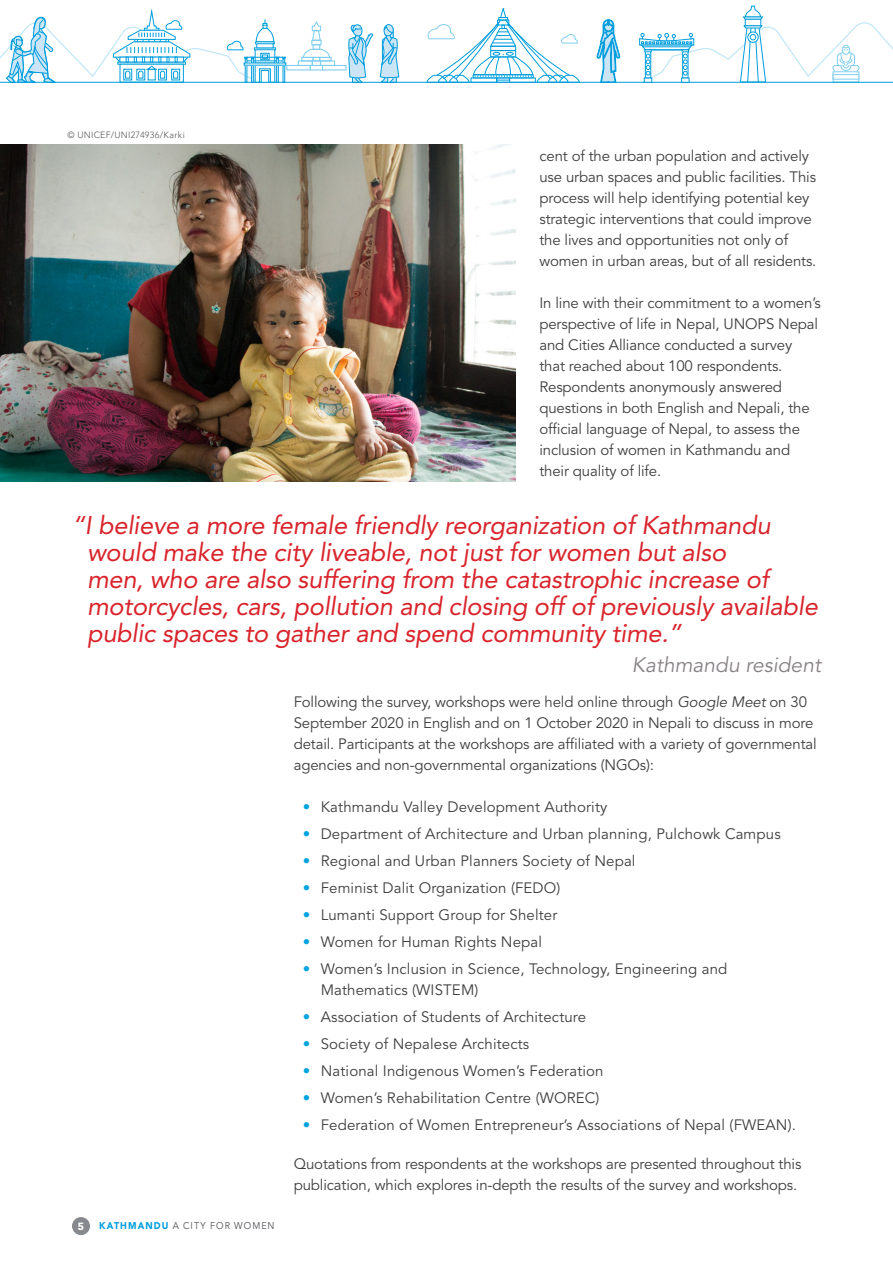
<style>
.page{position:relative;width:893px;height:1263px;background:#fff}
.page>*{position:absolute;margin:0;border:0;box-sizing:border-box;transform-origin:0 0}
.Quote{font:italic 25.5px/27px "Avenir";letter-spacing:-.01em;color:#d9242c}
.Quote-2{font:italic 21px "Avenir";color:#878286}
.Text{font:15px/21px "Avenir";letter-spacing:-.01em;color:#3e3e3f}
.Text-2{font:15px/21px "Avenir";letter-spacing:.01em;color:#3e3e3f}
.t1{font:700 10.5px "Avenir Next";color:#fff}
.t2{font:9.75px "Avenir";letter-spacing:.115em;color:#4d4e53;scale:.92 1}
.Photo_Credit{font:300 9px "Avenir";letter-spacing:.03em;color:#57585a}
.s1{font-weight:900;color:#009ede}
.s2{font-style:italic}
.s3{color:#04a4e0}
</style>
<div class="page">
<div style="left:72px;top:1217px;width:18px;height:18px;background:#868a8e;border-radius:50%"></div>
<svg style="left:303px;top:48px;width:27px;height:13px"></svg>
<svg style="left:312px;top:21px;width:9px;height:20px"></svg>
<svg style="left:426px;top:8px;width:154px;height:74px"></svg>
<svg style="left:596px;top:5px;width:297px;height:77px"></svg>
<svg style="left:348px;top:24px;width:25px;height:58px"></svg>
<svg style="left:380px;top:24px;width:19px;height:58px"></svg>
<svg style="left:0;top:8px;width:288px;height:74px"></svg>
<hr style="left:0;top:82px;width:893px;height:1px;background:#009ede">
<img style="left:0;top:144px;width:515px;height:337px">
<p class="Photo_Credit" style="left:68px;top:130px;width:119px">© UNICEF/UNI274936/Karki</p>
<p class="Text" style="left:539px;top:145px;width:279px">cent of the urban population and actively use urban spaces and public facilities. This process will help identifying potential key strategic interventions that could improve the lives and opportunities not only of women in urban areas, but of all residents.</p>
<p class="Text" style="left:539px;top:292px;width:283px">In line with their commitment to a women’s perspective of life in Nepal, UNOPS Nepal and Cities Alliance conducted a survey that reached about 100 respondents.<br>Respondents anonymously answered questions in both English and Nepali, the official language of Nepal, to assess the inclusion of women in Kathmandu and their quality of life.</p>
<p class="Quote" style="left:87px;top:512px;width:732px;text-indent:-15px">“I believe a more female friendly reorganization of Kathmandu would make the city liveable, not just for women but also<br>men, who are also suffering from the catastrophic increase of motorcycles, cars, pollution and closing off of previously available public spaces to gather and spend community time.”</p>
<p class="Quote-2" style="left:632px;top:653px;width:191px">Kathmandu resident</p>
<p class="t1" style="left:78px;top:1217px;width:8px">5</p>
<p class="t2" style="left:99px;top:1220px;width:192px"><span class="s1">KATHMANDU</span> A CITY FOR WOMEN</p>
<p class="Text" style="left:294px;top:691px;width:524px">Following the survey, workshops were held online through <span class="s2">Google Meet</span> on 30<br>September 2020 in English and on 1 October 2020 in Nepali to discuss in more detail. Participants at the workshops are affiliated with a variety of governmental agencies and non-governmental organizations (NGOs):</p>
<p class="Text-2" style="left:303px;top:796px;width:306px"><span class="s3">•</span> Kathmandu Valley Development Authority</p>
<p class="Text-2" style="left:303px;top:823px;width:480px"><span class="s3">•</span> Department of Architecture and Urban planning, Pulchowk Campus</p>
<p class="Text-2" style="left:303px;top:850px;width:334px"><span class="s3">•</span> Regional and Urban Planners Society of Nepal</p>
<p class="Text-2" style="left:303px;top:877px;width:259px"><span class="s3">•</span> Feminist Dalit Organization (FEDO)</p>
<p class="Text-2" style="left:303px;top:904px;width:256px"><span class="s3">•</span> Lumanti Support Group for Shelter</p>
<p class="Text-2" style="left:303px;top:931px;width:241px"><span class="s3">•</span> Women for Human Rights Nepal</p>
<p class="Text-2" style="left:321px;top:958px;width:408px;text-indent:-18px"><span class="s3">•</span> Women’s Inclusion in Science, Technology, Engineering and<br>Mathematics (WISTEM)</p>
<p class="Text-2" style="left:303px;top:1006px;width:285px"><span class="s3">•</span> Association of Students of Architecture</p>
<p class="Text-2" style="left:303px;top:1033px;width:228px"><span class="s3">•</span> Society of Nepalese Architects</p>
<p class="Text-2" style="left:303px;top:1060px;width:302px"><span class="s3">•</span> National Indigenous Women’s Federation</p>
<p class="Text-2" style="left:303px;top:1087px;width:298px"><span class="s3">•</span> Women’s Rehabilitation Centre (WOREC)</p>
<p class="Text-2" style="left:303px;top:1114px;width:495px"><span class="s3">•</span> Federation of Women Entrepreneur’s Associations of Nepal (FWEAN).</p>
<p class="Text" style="left:294px;top:1153px;width:509px">Quotations from respondents at the workshops are presented throughout this publication, which explores in-depth the results of the survey and workshops.</p>
</div>
